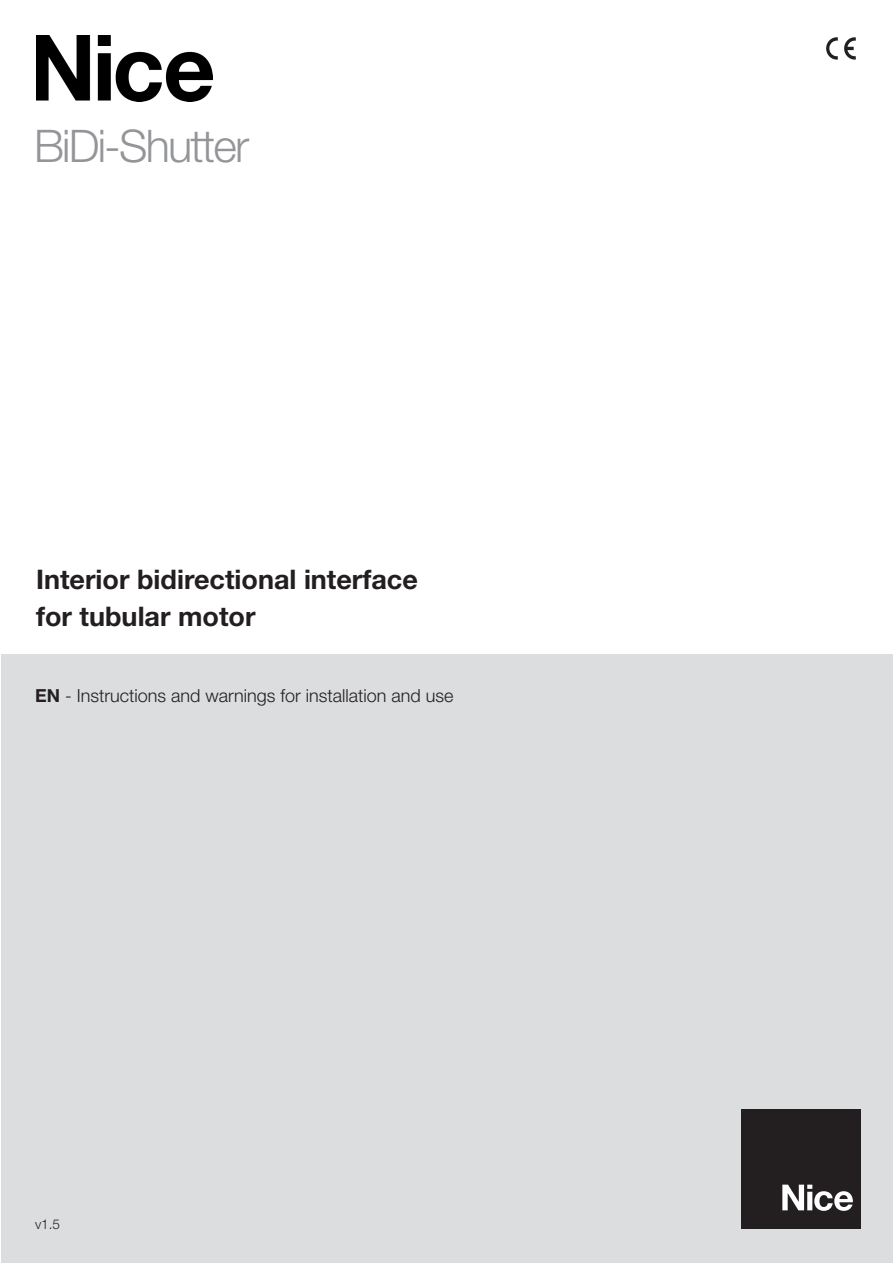
<style>
.page{position:relative;width:893px;height:1263px;background:#fff}
.page>*{position:absolute;margin:0;border:0;box-sizing:border-box;transform-origin:0 0}
.t1{font:300 45px "Helvetica Neue LT Pro";letter-spacing:-.04em;color:#939598}
.t2{font:700 27px "Helvetica Neue LT Pro";color:#231f20}
.t3{font:300 18px "Helvetica Neue LT Pro";color:#231f20}
.t4{font:300 13.5px "Helvetica Neue LT Pro";color:#231f20}
.s1{font-weight:700}
</style>
<div class="page">
<div style="left:1px;top:655px;width:892px;height:608px;background:#dcdddf"></div>
<div style="left:741px;top:1110px;width:119px;height:119px;background:#231f20"></div>
<svg style="left:782px;top:1184px;width:71px;height:27px"></svg>
<svg style="left:826px;top:37px;width:12px;height:23px"></svg>
<svg style="left:844px;top:37px;width:12px;height:23px"></svg>
<img style="left:36px;top:36px;width:176px;height:65px">
<p class="t1" style="left:34px;top:119px;width:217px">BiDi-Shutter</p>
<p class="t2" style="left:36px;top:563px;width:383px">Interior bidirectional interface</p>
<p class="t2" style="left:36px;top:599px;width:221px">for tubular motor</p>
<p class="t3" style="left:35px;top:684px;width:420px"><span class="s1">EN</span> - Instructions and warnings for installation and use</p>
<p class="t4" style="left:35px;top:1216px;width:27px">v1.5</p>
</div>
